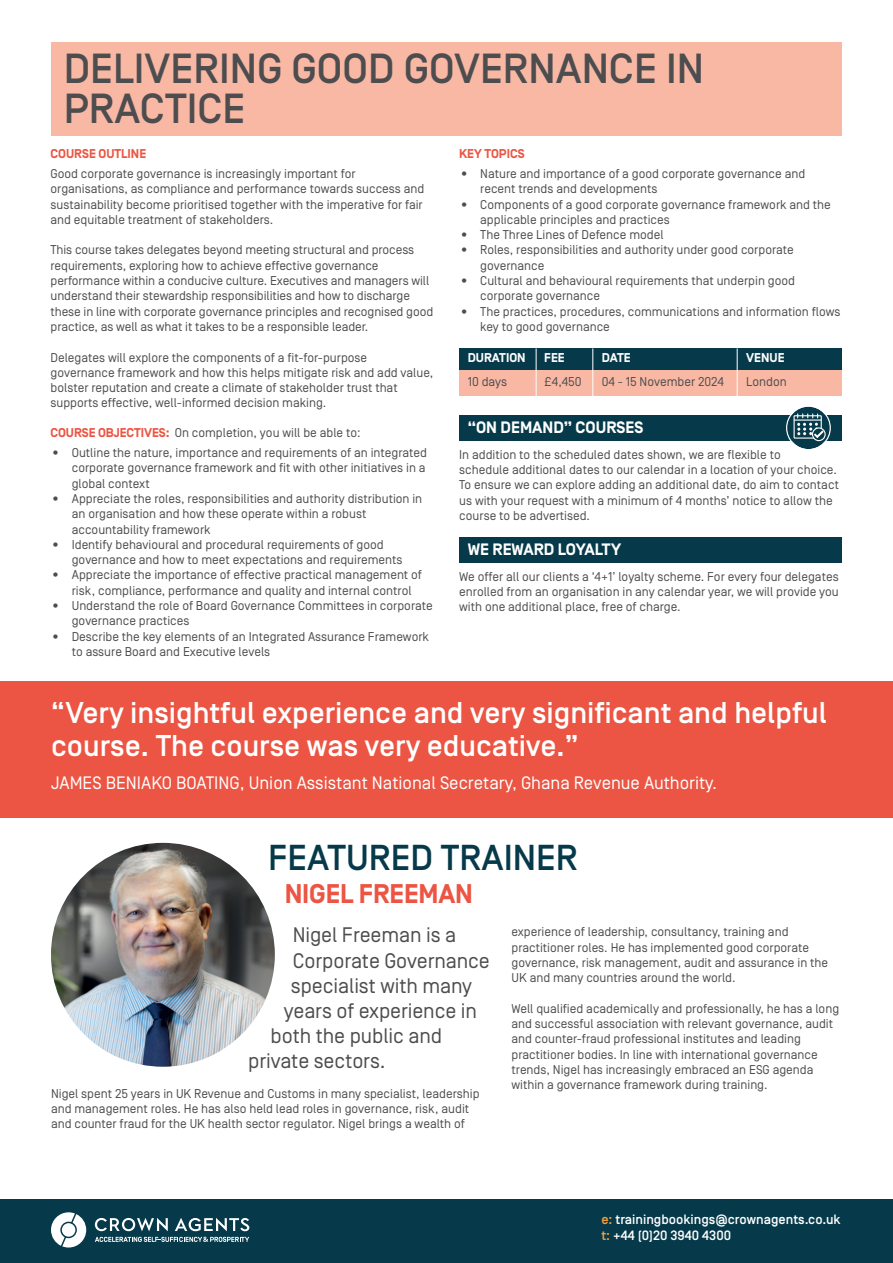
<style>
.page{position:relative;width:893px;height:1263px;background:#fff}
.page>*{position:absolute;margin:0;border:0;box-sizing:border-box;transform-origin:0 0}
.t1{font:500 42px/40.5px "Simplon BP";color:#4d4d50}
.t2{font:500 36px "Simplon BP";color:#063a4a}
.t3{font:500 30px/33px "Simplon BP";color:#fff}
.t4{font:700 27px "Simplon BP";letter-spacing:-.005em;color:#ec5543}
.t5{font:21px "Simplon BP Regular";letter-spacing:-.005em;color:#4d4d50}
.t6{font:18px "Simplon BP Regular";color:#fff}
.t7{font:700 16.5px "Simplon BP";color:#fff}
.t8{font:500 13.5px "Simplon BP";color:#fff}
.t9{font:12.75px/15.3px "Simplon BP Regular";color:#4d4d50}
.t10{font:700 12.75px "Simplon BP";color:#ec5543}
.t11{font:700 12.75px "Simplon BP";color:#fff}
.s1{font-family:"Simplon BP";font-weight:700;color:#ec5543}
.s2{color:#f5a139}
</style>
<div class="page">
<div style="left:51px;top:43px;width:791px;height:93px;background:#f8b8a3"></div>
<div style="left:459px;top:370px;width:383px;height:26px;background:#f8b8a3"></div>
<div style="left:459px;top:348px;width:383px;height:22px;background:#063a4a"></div>
<hr style="left:536px;top:348px;width:1px;height:48px;background:#fff">
<hr style="left:592px;top:348px;width:1px;height:48px;background:#fff">
<hr style="left:737px;top:348px;width:1px;height:48px;background:#fff">
<div style="left:0;top:1199px;width:893px;height:64px;background:#063a4a"></div>
<svg style="left:51px;top:1212px;width:35px;height:35px"></svg>
<div style="left:62px;top:1223px;width:13px;height:14px;background:#fff;border-radius:50%"></div>
<svg style="left:95px;top:1218px;width:73px;height:13px"></svg>
<svg style="left:175px;top:1218px;width:74px;height:13px"></svg>
<svg style="left:95px;top:1237px;width:154px;height:5px"></svg>
<div style="left:0;top:681px;width:893px;height:136px;background:#ec5543"></div>
<img style="left:51px;top:843px;width:224px;height:224px;border-radius:50%">
<div style="left:459px;top:415px;width:383px;height:26px;background:#063a4a"></div>
<div style="left:459px;top:537px;width:383px;height:25px;background:#063a4a"></div>
<svg style="left:786px;top:406px;width:45px;height:43px"></svg>
<p class="t1" style="left:64px;top:52px;width:642px">DELIVERING GOOD GOVERNANCE IN<br>PRACTICE</p>
<p class="t10" style="left:51px;top:149px;width:97px">COURSE OUTLINE</p>
<p class="t9" style="left:51px;top:167px;width:375px">Good corporate governance is increasingly important for organisations, as compliance and performance towards success and sustainability become prioritised together with the imperative for fair and equitable treatment of stakeholders.</p>
<p class="t9" style="left:51px;top:244px;width:384px">This course takes delegates beyond meeting structural and process requirements, exploring how to achieve effective governance performance within a conducive culture. Executives and managers will understand their stewardship responsibilities and how to discharge these in line with corporate governance principles and recognised good practice, as well as what it takes to be a responsible leader.</p>
<p class="t9" style="left:51px;top:351px;width:384px">Delegates will explore the components of a fit-for-purpose governance framework and how this helps mitigate risk and add value, bolster reputation and create a climate of stakeholder trust that supports effective, well-informed decision making.</p>
<p class="t9" style="left:51px;top:427px;width:312px"><span class="s1">COURSE OBJECTIVES:</span> On completion, you will be able to:</p>
<p class="t9" style="left:72px;top:446px;width:357px;text-align:justify;text-indent:-21px">• Outline the nature, importance and requirements of an integrated corporate governance framework and fit with other initiatives in a global context</p>
<p class="t9" style="left:72px;top:492px;width:352px;text-indent:-21px">• Appreciate the roles, responsibilities and authority distribution in an organisation and how these operate within a robust accountability framework</p>
<p class="t9" style="left:72px;top:538px;width:332px;text-indent:-21px">• Identify behavioural and procedural requirements of good governance and how to meet expectations and requirements</p>
<p class="t9" style="left:72px;top:569px;width:352px;text-indent:-21px">• Appreciate the importance of effective practical management of risk, compliance, performance and quality and internal control</p>
<p class="t9" style="left:72px;top:599px;width:362px;text-indent:-21px">• Understand the role of Board Governance Committees in corporate governance practices</p>
<p class="t9" style="left:72px;top:630px;width:359px;text-indent:-21px">• Describe the key elements of an Integrated Assurance Framework to assure Board and Executive levels</p>
<p class="t10" style="left:459px;top:149px;width:67px">KEY TOPICS</p>
<p class="t9" style="left:480px;top:167px;width:326px;text-indent:-21px">• Nature and importance of a good corporate governance and recent trends and developments</p>
<p class="t9" style="left:480px;top:198px;width:352px;text-indent:-21px">• Components of a good corporate governance framework and the applicable principles and practices</p>
<p class="t9" style="left:459px;top:228px;width:206px">• The Three Lines of Defence model</p>
<p class="t9" style="left:480px;top:244px;width:315px;text-indent:-21px">• Roles, responsibilities and authority under good corporate governance</p>
<p class="t9" style="left:480px;top:274px;width:316px;text-indent:-21px">• Cultural and behavioural requirements that underpin good corporate governance</p>
<p class="t9" style="left:480px;top:305px;width:362px;text-indent:-21px">• The practices, procedures, communications and information flows key to good governance</p>
<p class="t11" style="left:468px;top:353px;width:59px">DURATION</p>
<p class="t11" style="left:544px;top:353px;width:22px">FEE</p>
<p class="t11" style="left:602px;top:353px;width:30px">DATE</p>
<p class="t11" style="left:746px;top:353px;width:40px">VENUE</p>
<p class="t9" style="left:468px;top:375px;width:41px">10 days</p>
<p class="t9" style="left:544px;top:375px;width:39px">£4,450</p>
<p class="t9" style="left:602px;top:375px;width:124px">04 - 15 November 2024</p>
<p class="t9" style="left:746px;top:375px;width:42px">London</p>
<p class="t7" style="left:468px;top:421px;width:177px">“ON DEMAND” COURSES</p>
<p class="t9" style="left:459px;top:448px;width:381px">In addition to the scheduled dates shown, we are flexible to<br>schedule additional dates to our calendar in a location of your choice.<br>To ensure we can explore adding an additional date, do aim to contact us with your request with a minimum of 4 months’ notice to allow the course to be advertised.</p>
<p class="t7" style="left:468px;top:543px;width:155px">WE REWARD LOYALTY</p>
<p class="t9" style="left:459px;top:570px;width:381px;text-align:justify">We offer all our clients a ‘4+1’ loyalty scheme. For every four delegates enrolled from an organisation in any calendar year, we will provide you with one additional place, free of charge.</p>
<p class="t3" style="left:51px;top:699px;width:777px">“Very insightful experience and very significant and helpful course. The course was very educative.”</p>
<p class="t6" style="left:51px;top:776px;width:668px">JAMES BENIAKO BOATING, Union Assistant National Secretary, Ghana Revenue Authority.</p>
<p class="t2" style="left:268px;top:844px;width:311px">FEATURED TRAINER</p>
<p class="t4" style="left:285px;top:884px;width:190px">NIGEL FREEMAN</p>
<p class="t5" style="left:293px;top:928px;width:165px">Nigel Freeman is a</p>
<p class="t5" style="left:293px;top:953px;width:198px">Corporate Governance</p>
<p class="t5" style="left:291px;top:978px;width:183px">specialist with many</p>
<p class="t5" style="left:284px;top:1003px;width:195px">years of experience in</p>
<p class="t5" style="left:271px;top:1028px;width:173px">both the public and</p>
<p class="t5" style="left:248px;top:1054px;width:139px">private sectors.</p>
<p class="t9" style="left:51px;top:1087px;width:430px">Nigel spent 25 years in UK Revenue and Customs in many specialist, leadership and management roles. He has also held lead roles in governance, risk, audit and counter fraud for the UK health sector regulator. Nigel brings a wealth of</p>
<p class="t9" style="left:511px;top:925px;width:318px">experience of leadership, consultancy, training and practitioner roles. He has implemented good corporate governance, risk management, audit and assurance in the UK and many countries around the world.</p>
<p class="t9" style="left:511px;top:1002px;width:329px">Well qualified academically and professionally, he has a long and successful association with relevant governance, audit and counter-fraud professional institutes and leading practitioner bodies. In line with international governance trends, Nigel has increasingly embraced an ESG agenda within a governance framework during training.</p>
<p class="t8" style="left:601px;top:1214px;width:241px"><span class="s2">e:</span> trainingbookings@crownagents.co.uk</p>
<p class="t8" style="left:601px;top:1230px;width:131px"><span class="s2">t:</span> +44 (0)20 3940 4300</p>
</div>
